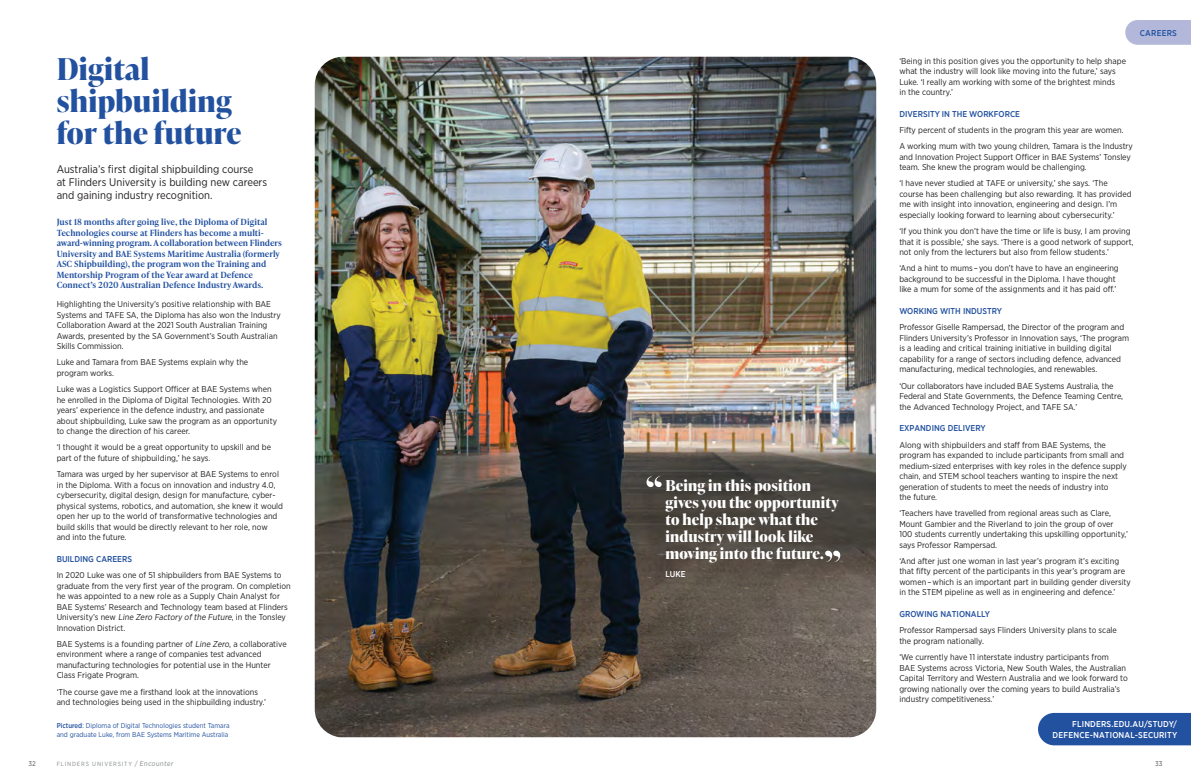
<style>
.page{position:relative;width:1191px;height:780px;background:#fff}
.page>*{position:absolute;margin:0;border:0;box-sizing:border-box;transform-origin:0 0}
.t1{font:700 30px/32px "Ivy Presto Display";letter-spacing:.01em;color:#2251a0}
.t2{font:700 15px/17px "Ivy Presto Display";letter-spacing:.01em;color:#fff}
.t3{font:11px/13px "Gotham Narrow";color:#231f20}
.t4{font:8.5px/10.5px "Gotham Narrow";color:#231f20}
.t5{font:600 8.5px/10.5px "Ivy Presto Text";color:#2251a0}
.t6{font:500 8.5px "Gotham Narrow";color:#2251a0}
.t7{font:500 8.5px/10.5px "Gotham Narrow";letter-spacing:.02em;color:#fff;text-align:right}
.t8{font:500 8.5px "Gotham Narrow";letter-spacing:.02em;color:#2251a0}
.t9{font:7px/9px "Gotham Narrow";color:#2251a0}
.t10{font:500 7px "Gotham Narrow";color:#84888a}
.t11{font:6px "Gotham Narrow";letter-spacing:.14em;color:#84888a}
.s1{font-style:italic}
.s2{font-weight:500}
.s3{font-size:7px}
</style>
<div class="page">
<img style="left:315px;top:57px;width:561px;height:680px">
<div style="left:1038px;top:713px;width:153px;height:32px;background:#2251a0"></div>
<svg style="left:646px;top:475px;width:15px;height:12px"></svg>
<svg style="left:825px;top:550px;width:15px;height:12px"></svg>
<svg style="left:1125px;top:20px;width:66px;height:25px;background:#b7bbdc"></svg>
<h1 class="t1" style="left:57px;top:52px;width:186px">Digital shipbuilding for the future</h1>
<p class="t3" style="left:57px;top:162px;width:212px">Australia’s first digital shipbuilding course<br>at Flinders University is building new careers and gaining industry recognition.</p>
<p class="t5" style="left:57px;top:216px;width:227px">Just 18 months after going live, the Diploma of Digital Technologies course at Flinders has become a multi&shy;award-winning program. A collaboration between Flinders University and BAE Systems Maritime Australia (formerly ASC Shipbuilding), the program won the Training and Mentorship Program of the Year award at Defence Connect’s 2020 Australian Defence Industry Awards.</p>
<p class="t4" style="left:57px;top:299px;width:226px">Highlighting the University’s positive relationship with BAE Systems and TAFE SA, the Diploma has also won the Industry Collaboration Award at the 2021 South Australian Training Awards, presented by the SA Government’s South Australian Skills Commission.</p>
<p class="t4" style="left:57px;top:357px;width:193px">Luke and Tamara from BAE Systems explain why the program works.</p>
<p class="t4" style="left:57px;top:384px;width:222px">Luke was a Logistics Support Officer at BAE Systems when he enrolled in the Diploma of Digital Technologies. With 20 years’ experience in the defence industry, and passionate about shipbuilding, Luke saw the program as an opportunity to change the direction of his career.</p>
<p class="t4" style="left:57px;top:442px;width:216px">‘I thought it would be a great opportunity to upskill and be part of the future of shipbuilding,’ he says.</p>
<p class="t4" style="left:57px;top:468px;width:228px">Tamara was urged by her supervisor at BAE Systems to enrol in the Diploma. With a focus on innovation and industry 4.0, cybersecurity, digital design, design for manufacture, cyber&shy;physical systems, robotics, and automation, she knew it would open her up to the world of transformative technologies and build skills that would be directly relevant to her role, now and into the future.</p>
<p class="t6" style="left:57px;top:553px;width:77px">BUILDING CAREERS</p>
<p class="t4" style="left:57px;top:569px;width:235px">In 2020 Luke was one of 51 shipbuilders from BAE Systems to graduate from the very first year of the program. On completion he was appointed to a new role as a Supply Chain Analyst for BAE Systems’ Research and Technology team based at Flinders University’s new <span class="s1">Line Zero Factory of the Future</span>, in the Tonsley Innovation District.</p>
<p class="t4" style="left:57px;top:638px;width:231px">BAE Systems is a founding partner of <span class="s1">Line Zero</span>, a collaborative environment where a range of companies test advanced manufacturing technologies for potential use in the Hunter Class Frigate Program.</p>
<p class="t4" style="left:57px;top:686px;width:211px">‘The course gave me a firsthand look at the innovations and technologies being used in the shipbuilding industry.’</p>
<p class="t9" style="left:57px;top:721px;width:174px"><span class="s2">Pictured</span>: Diploma of Digital Technologies student Tamara and graduate Luke, from BAE Systems Maritime Australia</p>
<h2 class="t2" style="left:665px;top:476px;width:175px">Being in this position gives you the opportunity to help shape what the industry will look like moving into the future.</h2>
<p class="t7" style="left:665px;top:569px;width:22px">LUKE</p>
<p class="t8" style="left:1139px;top:27px;width:38px">CAREERS</p>
<p class="t4" style="left:899px;top:55px;width:228px">‘Being in this position gives you the opportunity to help shape what the industry will look like moving into the future,’ says Luke. ‘I really am working with some of the brightest minds<br>in the country.’</p>
<p class="t6" style="left:899px;top:108px;width:122px">DIVERSITY IN THE WORKFORCE</p>
<p class="t4" style="left:899px;top:122px;width:235px;line-height:16.2px">Fifty percent of students in the program this year are women.<br>A working mum with two young children, Tamara is the Industry</p>
<p class="t4" style="left:899px;top:151px;width:233px">and Innovation Project Support Officer in BAE Systems’ Tonsley team. She knew the program would be challenging.</p>
<p class="t4" style="left:899px;top:178px;width:234px">‘I have never studied at TAFE or university,’ she says. ‘The course has been challenging but also rewarding. It has provided me with insight into innovation, engineering and design. I’m especially looking forward to learning about cybersecurity.’</p>
<p class="t4" style="left:899px;top:226px;width:236px">‘If you think you don’t have the time or life is busy, I am proving that it is possible,’ she says. ‘There is a good network of support, not only from the lecturers but also from fellow students.’</p>
<p class="t4" style="left:899px;top:263px;width:221px">‘And a hint to mums – you don’t have to have an engineering background to be successful in the Diploma. I have thought like a mum for some of the assignments and it has paid off.’</p>
<p class="t6" style="left:899px;top:306px;width:104px">WORKING WITH INDUSTRY</p>
<p class="t4" style="left:899px;top:322px;width:231px">Professor Giselle Rampersad, the Director of the program and Flinders University’s Professor in Innovation says, ‘The program is a leading and critical training initiative in building digital capability for a range of sectors including defence, advanced manufacturing, medical technologies, and renewables.</p>
<p class="t4" style="left:899px;top:380px;width:225px">‘Our collaborators have included BAE Systems Australia, the<br>Federal and State Governments, the Defence Teaming Centre, the Advanced Technology Project, and TAFE SA.’</p>
<p class="t6" style="left:899px;top:423px;width:88px">EXPANDING DELIVERY</p>
<p class="t4" style="left:899px;top:439px;width:229px">Along with shipbuilders and staff from BAE Systems, the program has expanded to include participants from small and medium-sized enterprises with key roles in the defence supply chain, and STEM school teachers wanting to inspire the next generation of students to meet the needs of industry into<br>the future.</p>
<p class="t4" style="left:899px;top:508px;width:230px">‘Teachers have travelled from regional areas such as Clare, Mount Gambier and the Riverland to join the group of over 100 students currently undertaking this upskilling opportunity,’ says Professor Rampersad.</p>
<p class="t4" style="left:899px;top:555px;width:233px">‘And after just one woman in last year’s program it’s exciting that fifty percent of the participants in this year’s program are women – which is an important part in building gender diversity in the STEM pipeline as well as in engineering and defence.’</p>
<p class="t6" style="left:899px;top:609px;width:92px">GROWING NATIONALLY</p>
<p class="t4" style="left:899px;top:625px;width:219px">Professor Rampersad says Flinders University plans to scale the program nationally.</p>
<p class="t4" style="left:899px;top:651px;width:230px">‘We currently have 11 interstate industry participants from<br>BAE Systems across Victoria, New South Wales, the Australian Capital Territory and Western Australia and we look forward to growing nationally over the coming years to build Australia’s industry competitiveness.’</p>
<p class="t7" style="left:1052px;top:719px;width:126px">FLINDERS.EDU.AU/STUDY/<br>DEFENCE-NATIONAL-SECURITY</p>
<p class="t10" style="left:28px;top:759px;width:9px">32</p>
<p class="t11" style="left:57px;top:760px;width:119px">FLINDERS UNIVERSITY <span class="s3">/ Encounter</span></p>
<p class="t10" style="left:1155px;top:759px;width:9px">33</p>
</div>
